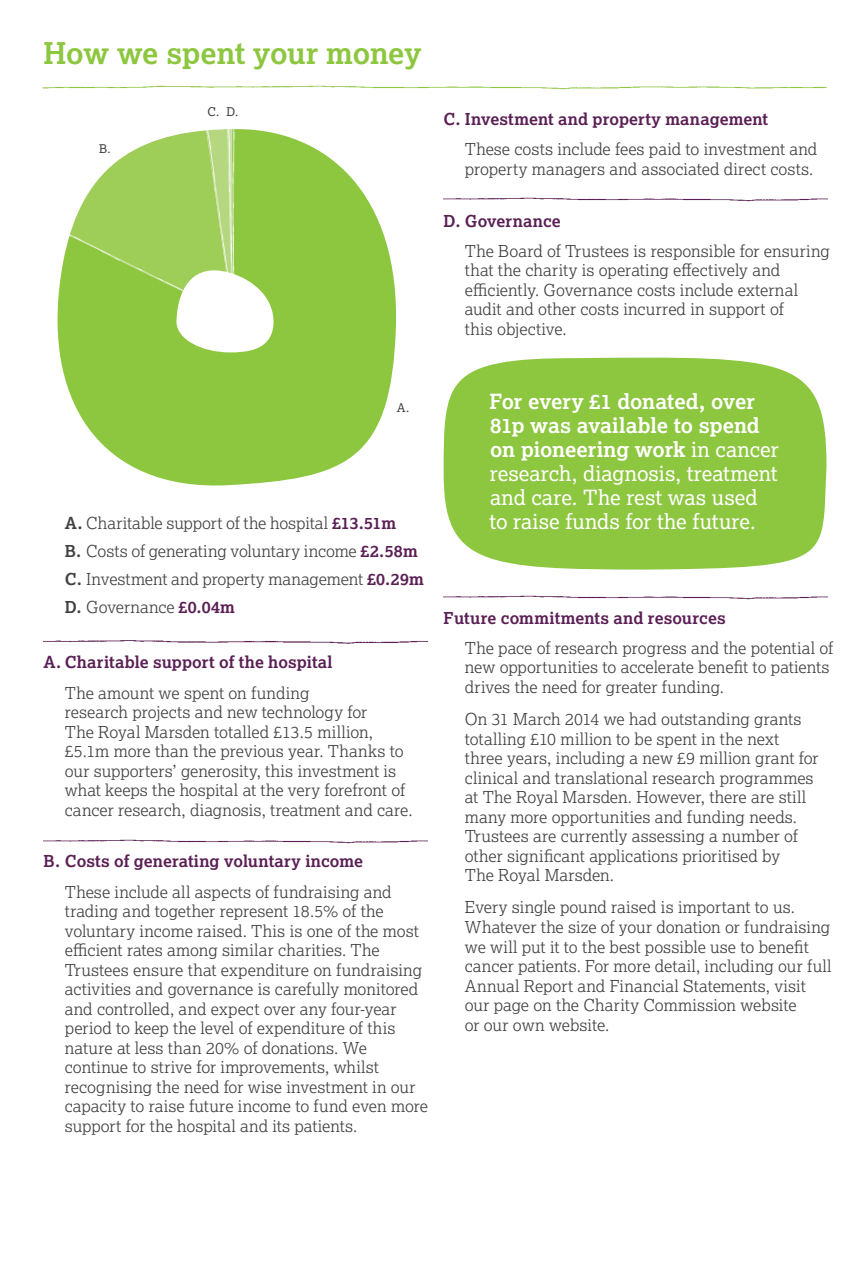
<style>
.page{position:relative;width:868px;height:1263px;background:#fff}
.page>*{position:absolute;margin:0;border:0;box-sizing:border-box;transform-origin:0 0}
.t1{font:700 30px "Lexia";letter-spacing:-.01em;color:#8dc63f}
.t2{font:21px/24px "Lexia";color:#fff}
.t3{font:300 16.5px/19.5px "Lexia";color:#414042}
.t4{font:700 16.5px "Lexia";letter-spacing:.005em;color:#5a1f54}
.t5{font:12px "Lexia";color:#414042}
.s1{font-weight:700}
.s2{font-weight:700;color:#5a1f54}
</style>
<div class="page">
<img style="left:42px;top:85px;width:784px;height:5px">
<svg style="left:443px;top:357px;width:384px;height:213px;background:#96ca4e"></svg>
<img style="left:44px;top:640px;width:383px;height:4px">
<img style="left:44px;top:839px;width:383px;height:5px">
<img style="left:443px;top:197px;width:384px;height:5px">
<img style="left:443px;top:595px;width:384px;height:5px">
<svg style="left:57px;top:129px;width:339px;height:357px;fill:#8dc63f"></svg>
<img style="left:57px;top:224px;width:156px;height:86px">
<img style="left:199px;top:129px;width:22px;height:164px">
<img style="left:221px;top:129px;width:14px;height:165px">
<img style="left:226px;top:129px;width:11px;height:164px">
<h1 class="t1" style="left:44px;top:35px;width:379px">How we spent your money</h1>
<p class="t5" style="left:99px;top:142px;width:13px">B.</p>
<p class="t5" style="left:207px;top:105px;width:14px">C.</p>
<p class="t5" style="left:226px;top:105px;width:13px">D.</p>
<p class="t4" style="left:443px;top:109px;width:326px">C. Investment and property management</p>
<p class="t3" style="left:465px;top:139px;width:354px">These costs include fees paid to investment and property managers and associated direct costs.</p>
<p class="t4" style="left:443px;top:210px;width:119px">D. Governance</p>
<p class="t3" style="left:465px;top:241px;width:366px">The Board of Trustees is responsible for ensuring that the charity is operating effectively and efficiently. Governance costs include external audit and other costs incurred in support of<br>this objective.</p>
<p class="t5" style="left:397px;top:400px;width:14px">A.</p>
<p class="t3" style="left:65px;top:508px;width:360px;line-height:28px"><span class="s1">A.</span> Charitable support of the hospital <span class="s2">£13.51m<br></span><span class="s1">B.</span> Costs of generating voluntary income <span class="s2">£2.58m </span><span class="s1">C.</span> Investment and property management <span class="s2">£0.29m </span><span class="s1">D.</span> Governance <span class="s2">£0.04m</span></p>
<p class="t4" style="left:44px;top:652px;width:290px">A. Charitable support of the hospital</p>
<p class="t3" style="left:65px;top:682px;width:349px">The amount we spent on funding<br>research projects and new technology for<br>The Royal Marsden totalled £13.5 million, £5.1m more than the previous year. Thanks to our supporters’ generosity, this investment is what keeps the hospital at the very forefront of cancer research, diagnosis, treatment and care.</p>
<p class="t4" style="left:44px;top:851px;width:321px">B. Costs of generating voluntary income</p>
<p class="t3" style="left:65px;top:881px;width:364px">These include all aspects of fundraising and trading and together represent 18.5% of the voluntary income raised. This is one of the most efficient rates among similar charities. The Trustees ensure that expenditure on fundraising activities and governance is carefully monitored and controlled, and expect over any four-year period to keep the level of expenditure of this nature at less than 20% of donations. We continue to strive for improvements, whilst recognising the need for wise investment in our capacity to raise future income to fund even more support for the hospital and its patients.</p>
<p class="t2" style="left:489px;top:389px;width:291px"><span class="s1">For every £1 donated, over<br>81p was available to spend on pioneering work</span> in cancer research, diagnosis, treatment and care. The rest was used to raise funds for the future.</p>
<p class="t4" style="left:443px;top:607px;width:284px">Future commitments and resources</p>
<p class="t3" style="left:465px;top:638px;width:370px">The pace of research progress and the potential of new opportunities to accelerate benefit to patients drives the need for greater funding.</p>
<p class="t3" style="left:465px;top:709px;width:355px">On 31 March 2014 we had outstanding grants totalling £10 million to be spent in the next three years, including a new £9 million grant for clinical and translational research programmes at The Royal Marsden. However, there are still many more opportunities and funding needs.<br>Trustees are currently assessing a number of other significant applications prioritised by<br>The Royal Marsden.</p>
<p class="t3" style="left:465px;top:897px;width:368px">Every single pound raised is important to us.<br>Whatever the size of your donation or fundraising we will put it to the best possible use to benefit cancer patients. For more detail, including our full Annual Report and Financial Statements, visit our page on the Charity Commission website<br>or our own website.</p>
</div>
